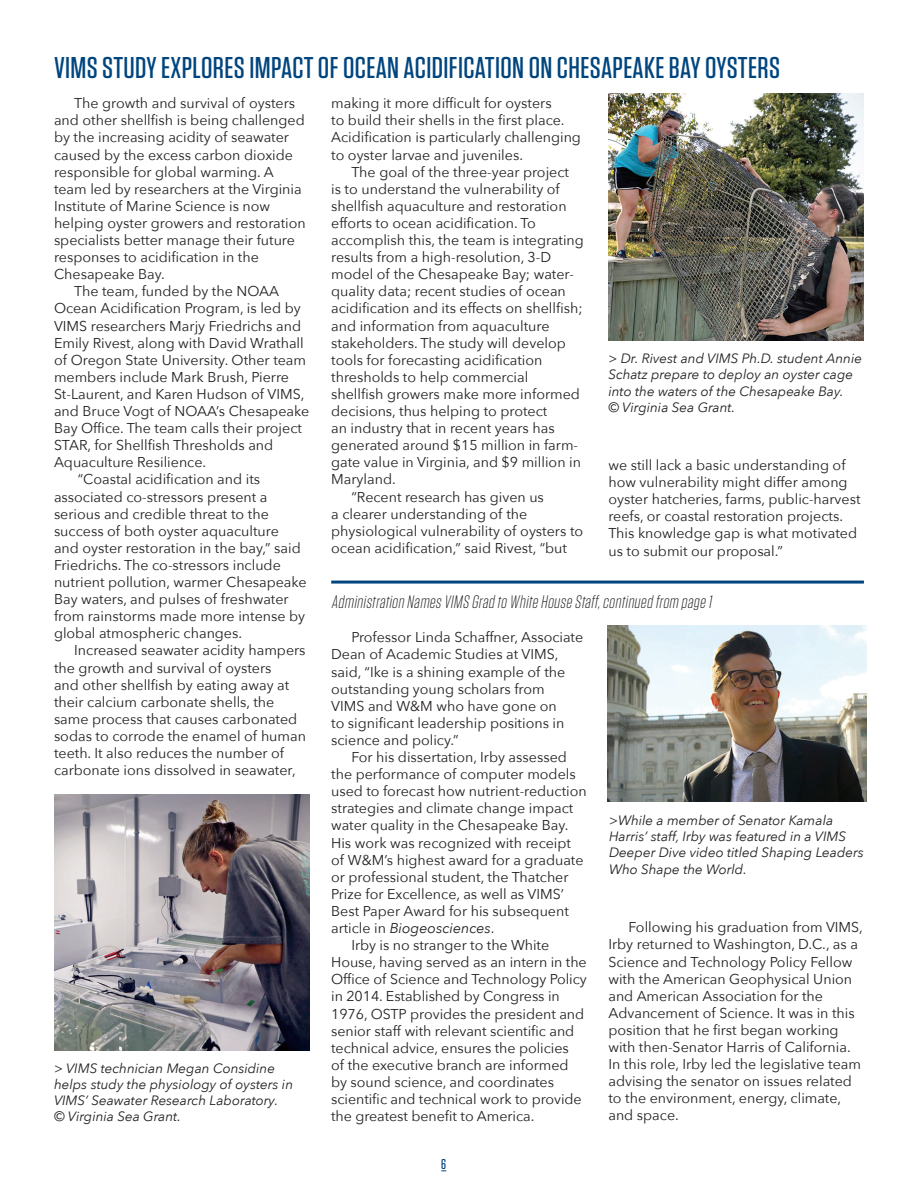
<style>
.page{position:relative;width:918px;height:1188px;background:#fff}
.page>*{position:absolute;margin:0;border:0;box-sizing:border-box;transform-origin:0 0}
.t1{font:500 30px "Tungsten";letter-spacing:.01em;color:#01457f;scale:1.05 1}
.t2{font:italic 300 18px "Tungsten";color:#231f20}
.t3{font:14.25px/17.1px "Avenir Next";color:#231f20}
.t4{font:italic 14.25px "Avenir Next";color:#231f20}
.t5{font:500 14.25px "Tungsten";color:#01457f}
.t6{font:italic 13.5px/16.2px "Avenir Next";color:#231f20}
.s1{font-style:normal}
</style>
<div class="page">
<img style="left:608px;top:94px;width:256px;height:246px">
<img style="left:54px;top:795px;width:256px;height:255px">
<img style="left:607px;top:626px;width:260px;height:175px">
<hr style="left:331px;top:581px;width:533px;height:3px;background:#01457f">
<h1 class="t1" style="left:54px;top:52px;width:693px">VIMS STUDY EXPLORES IMPACT OF OCEAN ACIDIFICATION ON CHESAPEAKE BAY OYSTERS</h1>
<p class="t3" style="left:74px;top:94px;width:222px">The growth and survival of oysters</p>
<p class="t3" style="left:54px;top:111px;width:252px">and other shellfish is being challenged</p>
<p class="t3" style="left:54px;top:128px;width:237px">by the increasing acidity of seawater</p>
<p class="t3" style="left:54px;top:145px;width:241px">caused by the excess carbon dioxide</p>
<p class="t3" style="left:54px;top:162px;width:221px">responsible for global warming. A</p>
<p class="t3" style="left:54px;top:180px;width:249px">team led by researchers at the Virginia</p>
<p class="t3" style="left:54px;top:197px;width:218px">Institute of Marine Science is now</p>
<p class="t3" style="left:54px;top:214px;width:253px">helping oyster growers and restoration</p>
<p class="t3" style="left:54px;top:231px;width:242px">specialists better manage their future</p>
<p class="t3" style="left:54px;top:248px;width:206px">responses to acidification in the</p>
<p class="t3" style="left:54px;top:265px;width:112px">Chesapeake Bay.</p>
<p class="t3" style="left:74px;top:282px;width:206px">The team, funded by the NOAA</p>
<p class="t3" style="left:54px;top:299px;width:248px">Ocean Acidification Program, is led by</p>
<p class="t3" style="left:54px;top:316px;width:249px">VIMS researchers Marjy Friedrichs and</p>
<p class="t3" style="left:54px;top:333px;width:251px">Emily Rivest, along with David Wrathall</p>
<p class="t3" style="left:54px;top:351px;width:254px">of Oregon State University. Other team</p>
<p class="t3" style="left:54px;top:368px;width:237px">members include Mark Brush, Pierre</p>
<p class="t3" style="left:54px;top:385px;width:252px">St-Laurent, and Karen Hudson of VIMS,</p>
<p class="t3" style="left:54px;top:402px;width:257px">and Bruce Vogt of NOAA’s Chesapeake</p>
<p class="t3" style="left:54px;top:419px;width:250px">Bay Office. The team calls their project</p>
<p class="t3" style="left:54px;top:436px;width:221px">STAR, for Shellfish Thresholds and</p>
<p class="t3" style="left:54px;top:453px;width:154px">Aquaculture Resilience.</p>
<p class="t3" style="left:78px;top:470px;width:184px">“Coastal acidification and its</p>
<p class="t3" style="left:54px;top:487px;width:215px">associated co-stressors present a</p>
<p class="t3" style="left:54px;top:504px;width:216px">serious and credible threat to the</p>
<p class="t3" style="left:54px;top:522px;width:226px">success of both oyster aquaculture</p>
<p class="t3" style="left:54px;top:539px;width:248px">and oyster restoration in the bay,” said</p>
<p class="t3" style="left:54px;top:556px;width:228px">Friedrichs. The co-stressors include</p>
<p class="t3" style="left:54px;top:573px;width:254px">nutrient pollution, warmer Chesapeake</p>
<p class="t3" style="left:54px;top:590px;width:236px">Bay waters, and pulses of freshwater</p>
<p class="t3" style="left:54px;top:607px;width:253px">from rainstorms made more intense by</p>
<p class="t3" style="left:54px;top:624px;width:190px">global atmospheric changes.</p>
<p class="t3" style="left:74px;top:641px;width:233px">Increased seawater acidity hampers</p>
<p class="t3" style="left:54px;top:658px;width:219px">the growth and survival of oysters</p>
<p class="t3" style="left:54px;top:675px;width:237px">and other shellfish by eating away at</p>
<p class="t3" style="left:54px;top:693px;width:222px">their calcium carbonate shells, the</p>
<p class="t3" style="left:54px;top:710px;width:245px">same process that causes carbonated</p>
<p class="t3" style="left:54px;top:727px;width:254px">sodas to corrode the enamel of human</p>
<p class="t3" style="left:54px;top:744px;width:232px">teeth. It also reduces the number of</p>
<p class="t3" style="left:54px;top:761px;width:243px">carbonate ions dissolved in seawater,</p>
<p class="t3" style="left:331px;top:94px;width:251px">making it more difficult for oysters<br>to build their shells in the first place.<br>Acidification is particularly challenging to oyster larvae and juveniles.</p>
<p class="t3" style="left:351px;top:162px;width:219px">The goal of the three-year project</p>
<p class="t3" style="left:331px;top:180px;width:230px">is to understand the vulnerability of</p>
<p class="t3" style="left:331px;top:197px;width:237px">shellfish aquaculture and restoration</p>
<p class="t3" style="left:331px;top:214px;width:206px">efforts to ocean acidification. To</p>
<p class="t3" style="left:331px;top:231px;width:254px">accomplish this, the team is integrating</p>
<p class="t3" style="left:331px;top:248px;width:221px">results from a high-resolution, 3-D</p>
<p class="t3" style="left:331px;top:265px;width:244px">model of the Chesapeake Bay; water-</p>
<p class="t3" style="left:331px;top:282px;width:236px">quality data; recent studies of ocean</p>
<p class="t3" style="left:331px;top:299px;width:253px">acidification and its effects on shellfish;</p>
<p class="t3" style="left:331px;top:316px;width:220px">and information from aquaculture</p>
<p class="t3" style="left:331px;top:333px;width:236px">stakeholders. The study will develop</p>
<p class="t3" style="left:331px;top:351px;width:213px">tools for forecasting acidification</p>
<p class="t3" style="left:331px;top:368px;width:199px">thresholds to help commercial</p>
<p class="t3" style="left:331px;top:385px;width:250px">shellfish growers make more informed</p>
<p class="t3" style="left:331px;top:402px;width:218px">decisions, thus helping to protect</p>
<p class="t3" style="left:331px;top:419px;width:225px">an industry that in recent years has</p>
<p class="t3" style="left:331px;top:436px;width:248px">generated around $15 million in farm-</p>
<p class="t3" style="left:331px;top:453px;width:251px">gate value in Virginia, and $9 million in</p>
<p class="t3" style="left:331px;top:470px;width:66px">Maryland.</p>
<p class="t3" style="left:351px;top:487px;width:194px">“Recent research has given us</p>
<p class="t3" style="left:331px;top:504px;width:198px">a clearer understanding of the</p>
<p class="t3" style="left:331px;top:522px;width:254px">physiological vulnerability of oysters to</p>
<p class="t3" style="left:331px;top:539px;width:237px">ocean acidification,” said Rivest, “but</p>
<p class="t6" style="left:608px;top:350px;width:255px">&gt; Dr. Rivest and VIMS Ph.D. student Annie Schatz prepare to deploy an oyster cage into the waters of the Chesapeake Bay.<br>© Virginia Sea Grant.</p>
<p class="t3" style="left:608px;top:456px;width:254px">we still lack a basic understanding of how vulnerability might differ among oyster hatcheries, farms, public-harvest reefs, or coastal restoration projects.<br>This knowledge gap is what motivated us to submit our proposal.”</p>
<p class="t2" style="left:331px;top:593px;width:385px">Administration Names VIMS Grad to White House Staff,continued from page 1</p>
<p class="t3" style="left:331px;top:628px;width:254px;text-indent:20px">Professor Linda Schaffner, Associate<br>Dean of Academic Studies at VIMS, said, “Ike is a shining example of the outstanding young scholars from<br>VIMS and W&amp;M who have gone on<br>to significant leadership positions in science and policy.”</p>
<p class="t3" style="left:351px;top:748px;width:217px">For his dissertation, Irby assessed</p>
<p class="t3" style="left:331px;top:765px;width:246px">the performance of computer models</p>
<p class="t3" style="left:331px;top:782px;width:257px">used to forecast how nutrient-reduction</p>
<p class="t3" style="left:331px;top:799px;width:244px">strategies and climate change impact</p>
<p class="t3" style="left:331px;top:816px;width:239px">water quality in the Chesapeake Bay.</p>
<p class="t3" style="left:331px;top:833px;width:241px">His work was recognized with receipt</p>
<p class="t3" style="left:331px;top:851px;width:254px">of W&amp;M’s highest award for a graduate</p>
<p class="t3" style="left:331px;top:868px;width:239px">or professional student, the Thatcher</p>
<p class="t3" style="left:331px;top:885px;width:234px">Prize for Excellence, as well as VIMS’</p>
<p class="t3" style="left:331px;top:902px;width:239px">Best Paper Award for his subsequent</p>
<p class="t4" style="left:331px;top:916px;width:165px"><span class="s1">article in</span> Biogeosciences<span class="s1">.</span></p>
<p class="t3" style="left:351px;top:936px;width:199px">Irby is no stranger to the White</p>
<p class="t3" style="left:331px;top:953px;width:257px">House, having served as an intern in the</p>
<p class="t3" style="left:331px;top:970px;width:257px">Office of Science and Technology Policy</p>
<p class="t3" style="left:331px;top:987px;width:230px">in 2014. Established by Congress in</p>
<p class="t3" style="left:331px;top:1004px;width:255px">1976, OSTP provides the president and</p>
<p class="t3" style="left:331px;top:1022px;width:245px">senior staff with relevant scientific and</p>
<p class="t3" style="left:331px;top:1039px;width:239px">technical advice, ensures the policies</p>
<p class="t3" style="left:331px;top:1056px;width:239px">of the executive branch are informed</p>
<p class="t3" style="left:331px;top:1073px;width:224px">by sound science, and coordinates</p>
<p class="t3" style="left:331px;top:1090px;width:252px">scientific and technical work to provide</p>
<p class="t3" style="left:331px;top:1107px;width:205px">the greatest benefit to America.</p>
<p class="t6" style="left:609px;top:812px;width:256px">&gt;While a member of Senator Kamala Harris’ staff, Irby was featured in a VIMS Deeper Dive video titled Shaping Leaders Who Shape the World.</p>
<p class="t3" style="left:608px;top:918px;width:256px;text-indent:20px">Following his graduation from VIMS, Irby returned to Washington, D.C., as a Science and Technology Policy Fellow with the American Geophysical Union and American Association for the Advancement of Science. It was in this position that he first began working with then-Senator Harris of California.<br>In this role, Irby led the legislative team advising the senator on issues related to the environment, energy, climate, and space.</p>
<p class="t6" style="left:54px;top:1059px;width:241px">&gt; VIMS technician Megan Considine helps study the physiology of oysters in VIMS’ Seawater Research Laboratory.<br>© Virginia Sea Grant.</p>
<p class="t5" style="left:441px;top:1157px;width:6px">6</p>
</div>
